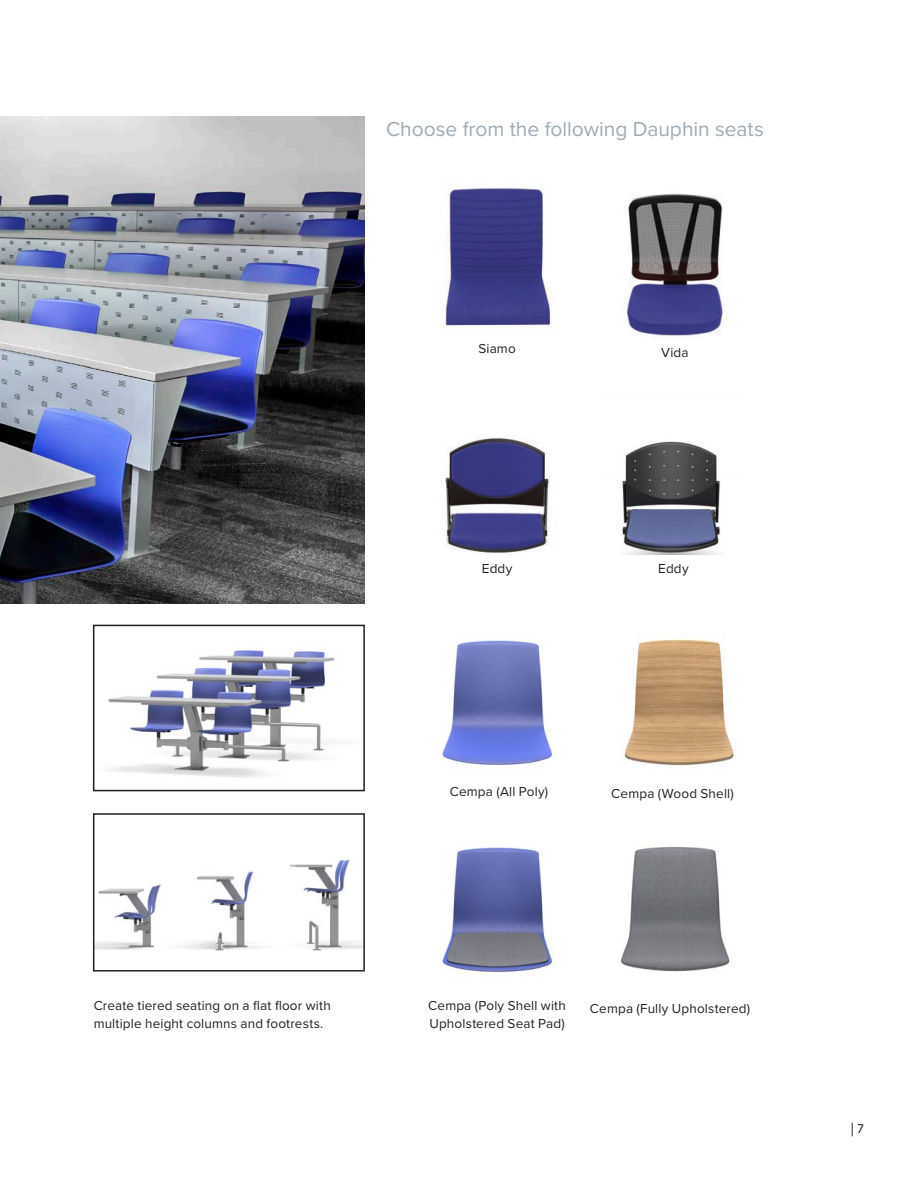
<style>
.page{position:relative;width:918px;height:1188px;background:#fff}
.page>*{position:absolute;margin:0;border:0;box-sizing:border-box;transform-origin:0 0}
.t1{font:21px "Proxima Nova";letter-spacing:-.005em;color:#9faab2}
.t2{font:13.5px/18px "Proxima Nova";letter-spacing:.01em;color:#231f20}
.t3{font:13.5px "Myriad Pro";color:#231f20}
</style>
<div class="page">
<img style="left:445px;top:188px;width:106px;height:140px">
<img style="left:622px;top:441px;width:99px;height:113px">
<img style="left:445px;top:437px;width:105px;height:116px">
<img style="left:441px;top:640px;width:111px;height:125px">
<img style="left:624px;top:639px;width:113px;height:127px">
<img style="left:442px;top:847px;width:111px;height:127px">
<img style="left:621px;top:847px;width:109px;height:125px">
<img style="left:0;top:117px;width:364px;height:486px">
<img style="left:96px;top:859px;width:266px;height:92px">
<div style="left:93px;top:813px;width:272px;height:159px;border:2px solid #231f20"></div>
<img style="left:108px;top:646px;width:227px;height:132px">
<div style="left:93px;top:625px;width:272px;height:166px;border:2px solid #231f20"></div>
<img style="left:624px;top:194px;width:99px;height:142px">
<h1 class="t1" style="left:386px;top:121px;width:379px">Choose from the following Dauphin seats</h1>
<p class="t2" style="left:478px;top:340px;width:39px">Siamo</p>
<p class="t2" style="left:661px;top:344px;width:29px">Vida</p>
<p class="t2" style="left:482px;top:560px;width:32px">Eddy</p>
<p class="t2" style="left:658px;top:560px;width:32px">Eddy</p>
<p class="t2" style="left:450px;top:783px;width:100px">Cempa (All Poly)</p>
<p class="t2" style="left:611px;top:785px;width:124px">Cempa (Wood Shell)</p>
<p class="t2" style="left:428px;top:997px;width:139px">Cempa (Poly Shell with<br>Upholstered Seat Pad)</p>
<p class="t2" style="left:94px;top:997px;width:239px">Create tiered seating on a flat floor with multiple height columns and footrests.</p>
<p class="t2" style="left:590px;top:1000px;width:162px">Cempa (Fully Upholstered)</p>
<p class="t3" style="left:851px;top:1123px;width:15px">| 7</p>
</div>
